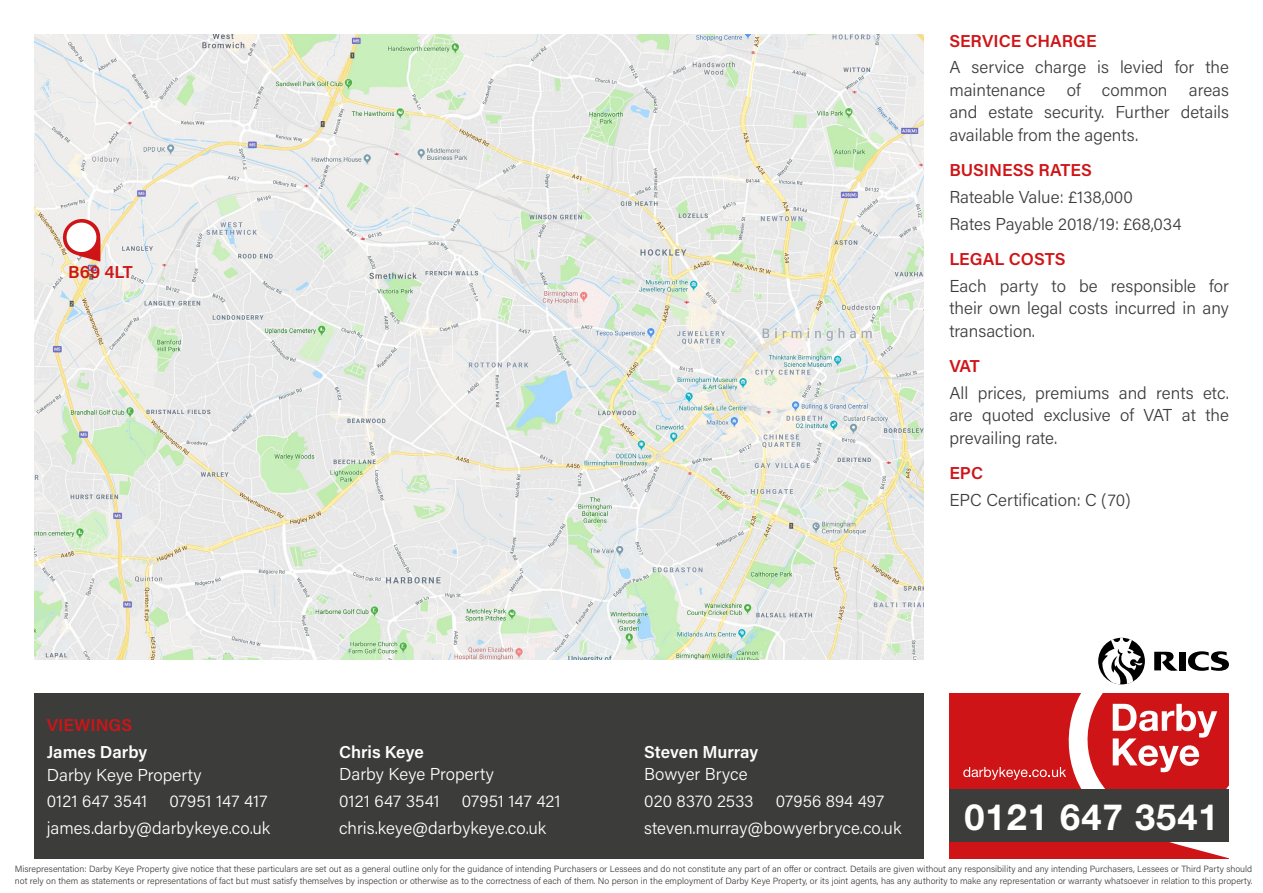
<style>
.page{position:relative;width:1263px;height:893px;background:#fff}
.page>*{position:absolute;margin:0;border:0;box-sizing:border-box;transform-origin:0 0}
.t1{font:700 36.15px "Helvetica Neue";letter-spacing:.03em;color:#fff}
.t2{font:300 17.25px/22.5px "Acumin Pro";color:#3c3c3b;text-align:justify}
.t3{font:300 17.25px/26.7px "Acumin Pro";color:#fff}
.t4{font:600 17.25px "Acumin Pro";color:#cf1417}
.t5{font:600 17.25px "Acumin Pro";letter-spacing:-.005em;color:#fff}
.t6{font:300 9px/12px "Acumin Pro";color:#3c3c3b}
</style>
<div class="page">
<div style="left:34px;top:693px;width:890px;height:166px;background:#3c3c3b"></div>
<svg style="left:1188px;top:651px;width:41px;height:20px"></svg>
<div style="left:1179px;top:652px;width:7px;height:18px;background:#000"></div>
<svg style="left:1154px;top:652px;width:24px;height:19px"></svg>
<svg style="left:1098px;top:638px;width:47px;height:46px"></svg>
<svg style="left:1101px;top:638px;width:41px;height:46px"></svg>
<img style="left:34px;top:34px;width:890px;height:626px">
<svg style="left:61px;top:219px;width:40px;height:42px"></svg>
<div style="left:949px;top:693px;width:280px;height:166px;background:#cf1417"></div>
<svg style="left:963px;top:693px;width:266px;height:166px"></svg>
<div style="left:949px;top:789px;width:280px;height:53px;background:#3c3c3b"></div>
<h2 class="t4" style="left:68px;top:260px;width:66px">B69 4LT</h2>
<h2 class="t4" style="left:949px;top:29px;width:149px">SERVICE CHARGE</h2>
<h2 class="t2" style="left:949px;top:56px;width:281px">A service charge is levied for the maintenance of common areas and estate security. Further details available from the agents.</h2>
<h2 class="t4" style="left:949px;top:158px;width:144px">BUSINESS RATES</h2>
<h2 class="t2" style="left:949px;top:183px;width:234px;line-height:26.7px">Rateable Value: £138,000<br>Rates Payable 2018/19: £68,034</h2>
<h2 class="t4" style="left:949px;top:247px;width:118px">LEGAL COSTS</h2>
<h2 class="t2" style="left:949px;top:274px;width:281px">Each party to be responsible for their own legal costs incurred in any transaction.</h2>
<h2 class="t4" style="left:949px;top:354px;width:32px">VAT</h2>
<h2 class="t2" style="left:949px;top:381px;width:281px">All prices, premiums and rents etc. are quoted exclusive of VAT at the prevailing rate.</h2>
<h2 class="t4" style="left:949px;top:461px;width:35px">EPC</h2>
<h2 class="t2" style="left:949px;top:488px;width:183px">EPC Certification: C (70)</h2>
<h2 class="t4" style="left:47px;top:713px;width:87px">VIEWINGS</h2>
<h2 class="t5" style="left:47px;top:740px;width:102px">James Darby</h2>
<h2 class="t3" style="left:47px;top:761px;width:156px">Darby Keye Property<br>0121 647 3541</h2>
<h2 class="t5" style="left:339px;top:740px;width:86px">Chris Keye</h2>
<h2 class="t3" style="left:339px;top:760px;width:156px">Darby Keye Property<br>0121 647 3541</h2>
<h2 class="t5" style="left:644px;top:740px;width:115px">Steven Murray</h2>
<h2 class="t3" style="left:644px;top:760px;width:111px">Bowyer Bryce<br>020 8370 2533</h2>
<h2 class="t3" style="left:339px;top:787px;width:223px;text-indent:123px">07951 147 421 chris.keye@darbykeye.co.uk</h2>
<h2 class="t3" style="left:644px;top:787px;width:259px;text-indent:132px">07956 894 497 steven.murray@bowyerbryce.co.uk</h2>
<h2 class="t3" style="left:47px;top:787px;width:225px;text-align:right">07951 147 417 james.darby@darbykeye.co.uk</h2>
<h1 class="t1" style="left:964px;top:789px;width:256px">0121 647 3541</h1>
<p class="t6" style="left:15px;top:862px;width:1239px">Misrepresentation: Darby Keye Property give notice that these particulars are set out as a general outline only for the guidance of intending Purchasers or Lessees and do not constitute any part of an offer or contract. Details are given without any responsibility and any intending Purchasers, Lessees or Third Party should not rely on them as statements or representations of fact but must satisfy themselves by inspection or otherwise as to the correctness of each of them. No person in the employment of Darby Keye Property, or its joint agents, has any authority to make any representation or warranty whatsoever in relation to this property.</p>
</div>
